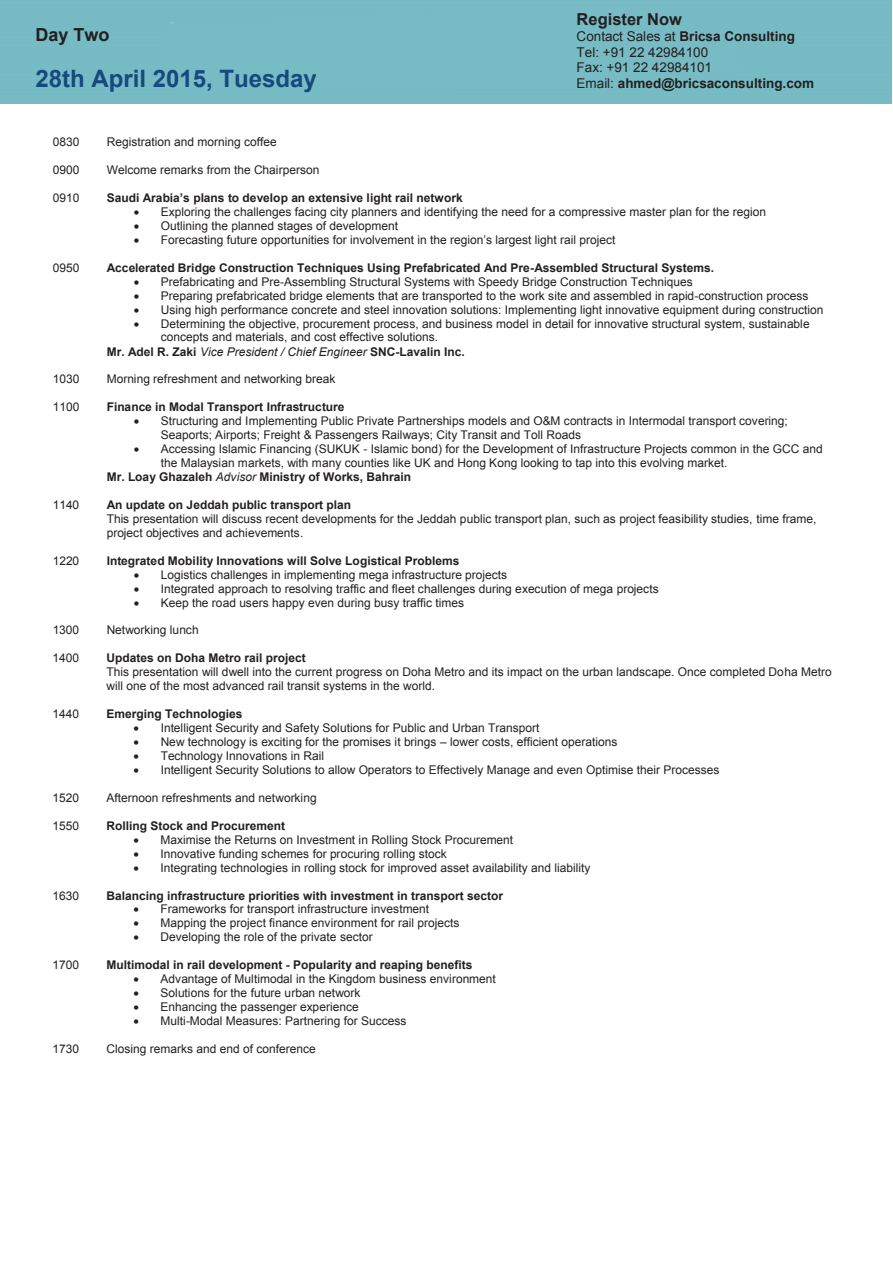
<style>
.page{position:relative;width:893px;height:1263px;background:#fff}
.page>*{position:absolute;margin:0;border:0;box-sizing:border-box;transform-origin:0 0}
.t1{font:700 24px "Arial";color:#16497d}
.t2{font:700 18px "Arial";color:#231f20}
.t3{font:700 16.5px "Arial";color:#231f20}
.t4{font:13.5px/15.6px "Arial";color:#231f20}
.t5{font:12px/14px "Arial";color:#231f20}
.t6{font:700 12px "Arial";color:#231f20}
.t7{font:12px "Arial";color:#231f20}
.t8{font:700 12px "Arial";color:#231f20}
.s1{font-weight:700}
.s2{font-weight:400;font-style:italic}
.s3{font-style:inherit}
</style>
<div class="page">
<h2 class="t2" style="left:35px;top:23px;width:76px">Day Two</h2>
<h1 class="t1" style="left:35px;top:62px;width:283px">28th April 2015, Tuesday</h1>
<h3 class="t3" style="left:577px;top:8px;width:107px">Register Now</h3>
<p class="t4" style="left:577px;top:29px;width:239px">Contact Sales at <span class="s1">Bricsa Consulting<br></span>Tel: +91 22 42984100<br>Fax: +91 22 42984101<br>Email: <span class="s1">ahmed@bricsaconsulting.com</span></p>
<p class="t5" style="left:53px;top:135px;width:28px">0830</p>
<p class="t5" style="left:107px;top:135px;width:172px">Registration and morning coffee</p>
<p class="t5" style="left:53px;top:163px;width:28px">0900</p>
<p class="t5" style="left:107px;top:163px;width:214px">Welcome remarks from the Chairperson</p>
<p class="t5" style="left:53px;top:191px;width:28px">0910</p>
<p class="t8" style="left:107px;top:190px;width:357px">Saudi Arabia’s plans to develop an extensive light rail network</p>
<p class="t5" style="left:134px;top:205px;width:634px">• Exploring the challenges facing city planners and identifying the need for a compressive master plan for the region</p>
<p class="t5" style="left:134px;top:219px;width:266px">• Outlining the planned stages of development</p>
<p class="t7" style="left:134px;top:232px;width:483px">• Forecasting future opportunities for involvement in the region’s largest light rail project</p>
<p class="t5" style="left:53px;top:261px;width:28px">0950</p>
<p class="t6" style="left:107px;top:259px;width:609px">Accelerated Bridge Construction Techniques Using Prefabricated And Pre-Assembled Structural Systems.</p>
<p class="t5" style="left:134px;top:275px;width:560px">• Prefabricating and Pre-Assembling Structural Systems with Speedy Bridge Construction Techniques</p>
<p class="t5" style="left:134px;top:289px;width:676px">• Preparing prefabricated bridge elements that are transported to the work site and assembled in rapid-construction process</p>
<p class="t5" style="left:134px;top:302px;width:691px">• Using high performance concrete and steel innovation solutions: Implementing light innovative equipment during construction</p>
<p class="t5" style="left:134px;top:316px;width:677px">• Determining the objective, procurement process, and business model in detail for innovative structural system, sustainable</p>
<p class="t5" style="left:161px;top:330px;width:279px">concepts and materials, and cost effective solutions.</p>
<p class="t6" style="left:107px;top:343px;width:360px">Mr. Adel R. Zaki <span class="s2">Vice President / Chief Engineer</span> SNC-Lavalin Inc.</p>
<p class="t5" style="left:53px;top:372px;width:28px">1030</p>
<p class="t5" style="left:107px;top:372px;width:230px">Morning refreshment and networking break</p>
<p class="t5" style="left:53px;top:400px;width:28px">1100</p>
<p class="t6" style="left:107px;top:399px;width:239px">Finance in Modal Transport Infrastructure</p>
<p class="t5" style="left:161px;top:414px;width:629px;text-indent:-27px">• Structuring and Implementing Public Private Partnerships models and O&amp;M contracts in Intermodal transport covering;<br>Seaports; Airports; Freight &amp; Passengers Railways; City Transit and Toll Roads</p>
<p class="t5" style="left:134px;top:442px;width:691px">• Accessing Islamic Financing (SUKUK - Islamic bond) for the Development of Infrastructure Projects common in the GCC and</p>
<p class="t5" style="left:161px;top:456px;width:568px">the Malaysian markets, with many counties like UK and Hong Kong looking to tap into this evolving market.</p>
<p class="t6" style="left:107px;top:469px;width:306px">Mr. Loay Ghazaleh <span class="s2">Advisor</span> Ministry of Works, Bahrain</p>
<p class="t5" style="left:53px;top:498px;width:28px">1140</p>
<p class="t6" style="left:107px;top:497px;width:246px">An update on Jeddah public transport plan</p>
<p class="t5" style="left:107px;top:512px;width:711px">This presentation will discuss recent developments for the Jeddah public transport plan, such as project feasibility studies, time frame, project objectives and achievements.</p>
<p class="t5" style="left:53px;top:554px;width:28px">1220</p>
<p class="t6" style="left:107px;top:552px;width:354px">Integrated Mobility Innovations will Solve Logistical Problems</p>
<p class="t5" style="left:134px;top:568px;width:375px">• Logistics challenges in implementing mega infrastructure projects</p>
<p class="t5" style="left:134px;top:582px;width:526px">• Integrated approach to resolving traffic and fleet challenges during execution of mega projects</p>
<p class="t5" style="left:134px;top:595px;width:332px">• Keep the road users happy even during busy traffic times</p>
<p class="t5" style="left:53px;top:623px;width:28px">1300</p>
<p class="t5" style="left:107px;top:623px;width:93px">Networking lunch</p>
<p class="t5" style="left:53px;top:651px;width:28px">1400</p>
<p class="t6" style="left:107px;top:650px;width:201px">Updates on Doha Metro rail project</p>
<p class="t5" style="left:107px;top:665px;width:727px">This presentation will dwell into the current progress on Doha Metro and its impact on the urban landscape. Once completed Doha Metro will one of the most advanced rail transit systems in the world.</p>
<p class="t5" style="left:53px;top:707px;width:28px">1440</p>
<p class="t6" style="left:107px;top:706px;width:137px">Emerging Technologies</p>
<p class="t5" style="left:134px;top:721px;width:407px">• Intelligent Security and Safety Solutions for Public and Urban Transport</p>
<p class="t5" style="left:134px;top:735px;width:485px">• New technology is exciting for the promises it brings <span class="s3">–</span> lower costs, efficient operations</p>
<p class="t5" style="left:134px;top:749px;width:192px">• Technology Innovations in Rail</p>
<p class="t5" style="left:134px;top:763px;width:587px">• Intelligent Security Solutions to allow Operators to Effectively Manage and even Optimise their Processes</p>
<p class="t5" style="left:53px;top:791px;width:28px">1520</p>
<p class="t5" style="left:107px;top:791px;width:211px">Afternoon refreshments and networking</p>
<p class="t5" style="left:53px;top:819px;width:28px">1550</p>
<p class="t6" style="left:107px;top:817px;width:180px">Rolling Stock and Procurement</p>
<p class="t5" style="left:134px;top:833px;width:381px">• Maximise the Returns on Investment in Rolling Stock Procurement</p>
<p class="t5" style="left:134px;top:846px;width:315px">• Innovative funding schemes for procuring rolling stock</p>
<p class="t5" style="left:134px;top:860px;width:458px">• Integrating technologies in rolling stock for improved asset availability and liability</p>
<p class="t5" style="left:53px;top:888px;width:28px">1630</p>
<p class="t6" style="left:107px;top:887px;width:398px">Balancing infrastructure priorities with investment in transport sector</p>
<p class="t5" style="left:134px;top:902px;width:297px">• Frameworks for transport infrastructure investment</p>
<p class="t5" style="left:134px;top:916px;width:327px">• Mapping the project finance environment for rail projects</p>
<p class="t5" style="left:134px;top:930px;width:241px">• Developing the role of the private sector</p>
<p class="t5" style="left:53px;top:958px;width:28px">1700</p>
<p class="t6" style="left:107px;top:957px;width:367px">Multimodal in rail development - Popularity and reaping benefits</p>
<p class="t5" style="left:134px;top:972px;width:364px">• Advantage of Multimodal in the Kingdom business environment</p>
<p class="t5" style="left:134px;top:986px;width:228px">• Solutions for the future urban network</p>
<p class="t5" style="left:134px;top:1000px;width:227px">• Enhancing the passenger experience</p>
<p class="t5" style="left:134px;top:1014px;width:274px">• Multi-Modal Measures: Partnering for Success</p>
<p class="t5" style="left:53px;top:1042px;width:28px">1730</p>
<p class="t5" style="left:107px;top:1042px;width:211px">Closing remarks and end of conference</p>
</div>
